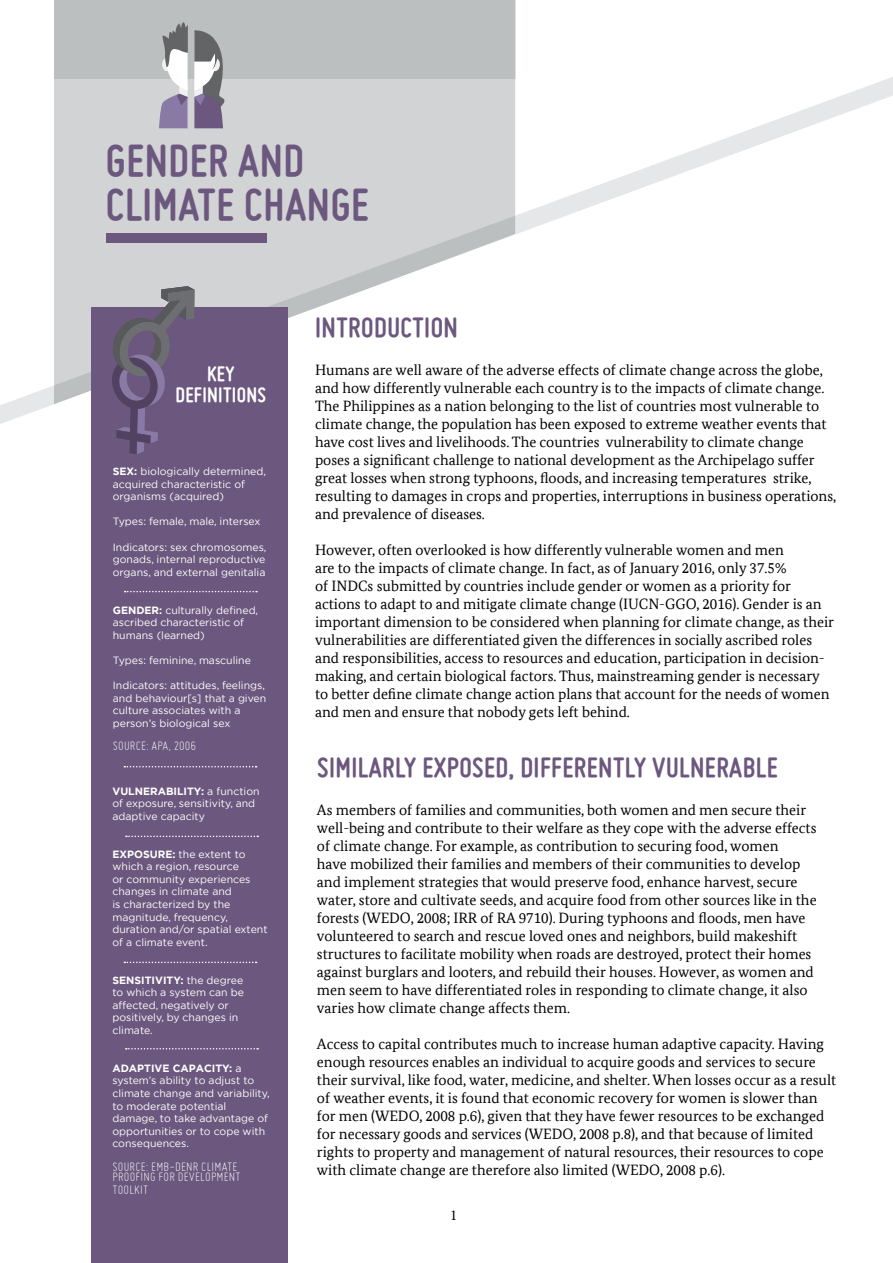
<style>
.page{position:relative;width:893px;height:1263px;background:#fff}
.page>*{position:absolute;margin:0;border:0;box-sizing:border-box;transform-origin:0 0}
.t1{font:700 48.15px/44.5px "Miso";letter-spacing:.015em;color:#6c577e}
.t2{font:700 30px "Miso";letter-spacing:.015em;color:#6c577e}
.t3{font:700 22.5px/21px "Miso";letter-spacing:.015em;color:#fff;text-align:center}
.t4{font:15px/18px "Bundes Serif Office";color:#000}
.t5{font:15px "Minion Pro";color:#000}
.t6{font:300 13.5px/10.5px "Miso";letter-spacing:.015em;color:#fff}
.t7{font:10.5px/12.6px "Gotham";color:#fff}
.s1{font-weight:700}
</style>
<div class="page">
<svg style="left:0;top:77px;width:893px;height:355px"></svg>
<div style="left:54px;top:0;width:461px;height:79px;background:#bcbfc0"></div>
<div style="left:106px;top:234px;width:161px;height:9px;background:#6c577e"></div>
<div style="left:92px;top:307px;width:196px;height:956px;background:#6c577e"></div>
<svg style="left:124px;top:962px;width:133px;height:1px"></svg>
<svg style="left:126px;top:1048px;width:132px;height:1px"></svg>
<svg style="left:125px;top:591px;width:132px;height:1px"></svg>
<svg style="left:194px;top:30px;width:36px;height:98px"></svg>
<svg style="left:159px;top:22px;width:29px;height:106px"></svg>
<svg style="left:126px;top:836px;width:132px;height:1px"></svg>
<svg style="left:124px;top:766px;width:133px;height:1px"></svg>
<svg style="left:112px;top:286px;width:83px;height:168px"></svg>
<h1 class="t1" style="left:106px;top:137px;width:265px">GENDER AND<br>CLIMATE CHANGE</h1>
<h3 class="t3" style="left:175px;top:363px;width:92px">KEY<br>DEFINITIONS</h3>
<p class="t7" style="left:113px;top:465px;width:155px"><span class="s1">SEX:</span> biologically determined, acquired characteristic of organisms (acquired)</p>
<p class="t7" style="left:113px;top:515px;width:149px">Types: female, male, intersex</p>
<p class="t7" style="left:113px;top:540px;width:155px;text-align:justify">Indicators: sex chromosomes, gonads, internal reproductive organs, and external genitalia</p>
<p class="t7" style="left:113px;top:603px;width:147px"><span class="s1">GENDER:</span> culturally defined, ascribed characteristic of humans (learned)</p>
<p class="t7" style="left:113px;top:654px;width:140px">Types: feminine, masculine</p>
<p class="t7" style="left:113px;top:679px;width:155px">Indicators: attitudes, feelings, and behaviour[s] that a given culture associates with a person’s biological sex</p>
<p class="t6" style="left:113px;top:740px;width:85px">SOURCE: APA, 2006</p>
<p class="t7" style="left:112px;top:784px;width:149px"><span class="s1">VULNERABILITY:</span> a function of exposure, sensitivity, and adaptive capacity</p>
<p class="t7" style="left:112px;top:847px;width:157px"><span class="s1">EXPOSURE:</span> the extent to which a region, resource<br>or community experiences changes in climate and<br>is characterized by the magnitude, frequency, duration and/or spatial extent of a climate event.</p>
<p class="t7" style="left:112px;top:973px;width:133px"><span class="s1">SENSITIVITY:</span> the degree to which a system can be affected, negatively or positively, by changes in climate.</p>
<p class="t7" style="left:112px;top:1061px;width:159px"><span class="s1">ADAPTIVE CAPACITY:</span> a system’s ability to adjust to climate change and variability, to moderate potential damage, to take advantage of opportunities or to cope with consequences.</p>
<p class="t6" style="left:113px;top:1161px;width:130px">SOURCE: EMB-DENR CLIMATE<br>PROOFING FOR DEVELOPMENT</p>
<p class="t6" style="left:113px;top:1184px;width:37px">TOOLKIT</p>
<h2 class="t2" style="left:315px;top:311px;width:144px">INTRODUCTION</h2>
<p class="t4" style="left:315px;top:361px;width:523px">Humans are well aware of the adverse effects of climate change across the globe, and how differently vulnerable each country is to the impacts of climate change.<br>The Philippines as a nation belonging to the list of countries most vulnerable to climate change, the population has been exposed to extreme weather events that have cost lives and livelihoods. The countries vulnerability to climate change poses a significant challenge to national development as the Archipelago suffer great losses when strong typhoons, floods, and increasing temperatures strike, resulting to damages in crops and properties, interruptions in business operations, and prevalence of diseases.</p>
<p class="t4" style="left:315px;top:541px;width:520px">However, often overlooked is how differently vulnerable women and men<br>are to the impacts of climate change. In fact, as of January 2016, only 37.5%<br>of INDCs submitted by countries include gender or women as a priority for actions to adapt to and mitigate climate change (IUCN-GGO, 2016). Gender is an important dimension to be considered when planning for climate change, as their vulnerabilities are differentiated given the differences in socially ascribed roles and responsibilities, access to resources and education, participation in decision&shy;making, and certain biological factors. Thus, mainstreaming gender is necessary to better define climate change action plans that account for the needs of women and men and ensure that nobody gets left behind.</p>
<h2 class="t2" style="left:317px;top:751px;width:462px">SIMILARLY EXPOSED, DIFFERENTLY VULNERABLE</h2>
<p class="t4" style="left:317px;top:801px;width:501px">As members of families and communities, both women and men secure their well-being and contribute to their welfare as they cope with the adverse effects of climate change. For example, as contribution to securing food, women<br>have mobilized their families and members of their communities to develop and implement strategies that would preserve food, enhance harvest, secure water, store and cultivate seeds, and acquire food from other sources like in the forests (WEDO, 2008; IRR of RA 9710). During typhoons and floods, men have volunteered to search and rescue loved ones and neighbors, build makeshift structures to facilitate mobility when roads are destroyed, protect their homes against burglars and looters, and rebuild their houses. However, as women and men seem to have differentiated roles in responding to climate change, it also varies how climate change affects them.</p>
<p class="t4" style="left:317px;top:1035px;width:521px">Access to capital contributes much to increase human adaptive capacity. Having enough resources enables an individual to acquire goods and services to secure their survival, like food, water, medicine, and shelter. When losses occur as a result of weather events, it is found that economic recovery for women is slower than for men (WEDO, 2008 p.6), given that they have fewer resources to be exchanged for necessary goods and services (WEDO, 2008 p.8), and that because of limited rights to property and management of natural resources, their resources to cope with climate change are therefore also limited (WEDO, 2008 p.6).</p>
<p class="t5" style="left:450px;top:1205px;width:9px">1</p>
</div>
